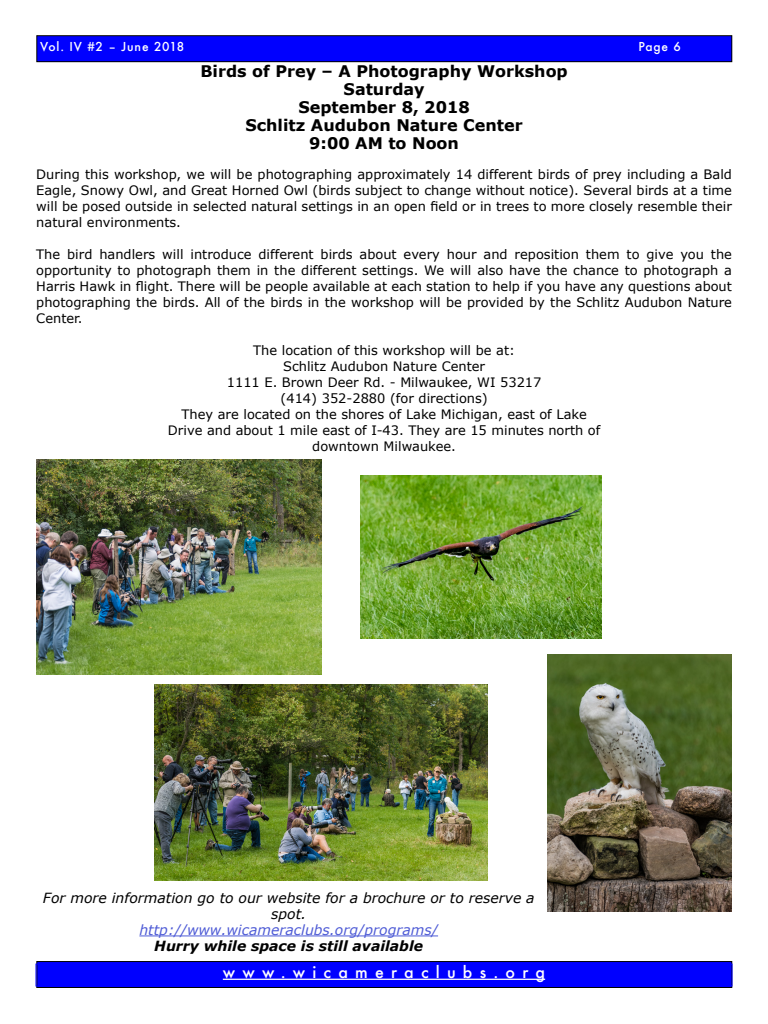
<style>
.page{position:relative;width:768px;height:1024px;background:#fff}
.page>*{position:absolute;margin:0;border:0;box-sizing:border-box;transform-origin:0 0}
.t1{font:700 16px/18px "Verdana";color:#000;text-align:center}
.t2{font:500 16px "Futura";letter-spacing:.45em;color:#fff}
.t3{font:italic 14px/16px "Verdana";color:#000;text-align:center}
.t4{font:italic 14px "Verdana";color:#4f5cd6}
.t5{font:italic 700 14px "Verdana";color:#000}
.t6{font:13px/16px "Verdana";color:#000;text-align:justify}
.t7{font:500 12px "Futura";letter-spacing:.07em;color:#fff}
</style>
<div class="page">
<div style="left:37px;top:962px;width:695px;height:26px;background:#00f"></div>
<div style="left:36px;top:961px;width:696px;height:27px;border:1px solid #000"></div>
<hr style="left:223px;top:979px;width:322px;height:1px;background:#fff">
<div style="left:37px;top:36px;width:695px;height:26px;background:#00f"></div>
<div style="left:36px;top:35px;width:696px;height:27px;border:1px solid #000"></div>
<img style="left:36px;top:459px;width:285px;height:216px">
<img style="left:360px;top:475px;width:242px;height:163px">
<img style="left:155px;top:685px;width:332px;height:195px">
<img style="left:547px;top:654px;width:185px;height:257px">
<hr style="left:139px;top:936px;width:299px;height:1px;background:#4f5cd6">
<p class="t7" style="left:40px;top:38px;width:146px">Vol. IV #2 – June 2018</p>
<p class="t7" style="left:639px;top:38px;width:44px">Page 6</p>
<p class="t1" style="left:200px;top:62px;width:369px">Birds of Prey – A Photography Workshop<br>Saturday<br>September 8, 2018<br>Schlitz Audubon Nature Center<br>9:00 AM to Noon</p>
<p class="t6" style="left:36px;top:166px;width:697px">During this workshop, we will be photographing approximately 14 different birds of prey including a Bald Eagle, Snowy Owl, and Great Horned Owl (birds subject to change without notice). Several birds at a time will be posed outside in selected natural settings in an open field or in trees to more closely resemble their natural environments.</p>
<p class="t6" style="left:36px;top:246px;width:697px">The bird handlers will introduce different birds about every hour and reposition them to give you the opportunity to photograph them in the different settings. We will also have the chance to photograph a Harris Hawk in flight. There will be people available at each station to help if you have any questions about photographing the birds. All of the birds in the workshop will be provided by the Schlitz Audubon Nature Center.</p>
<p class="t6" style="left:168px;top:342px;width:434px;text-align:center">The location of this workshop will be at:<br>Schlitz Audubon Nature Center<br>1111 E. Brown Deer Rd. - Milwaukee, WI 53217<br>(414) 352-2880 (for directions)<br>They are located on the shores of Lake Michigan, east of Lake Drive and about 1 mile east of I-43. They are 15 minutes north of downtown Milwaukee.</p>
<p class="t3" style="left:43px;top:889px;width:493px">For more information go to our website for a brochure or to reserve a spot.</p>
<p class="t4" style="left:139px;top:921px;width:300px">http://www.wicameraclubs.org/programs/</p>
<p class="t5" style="left:154px;top:937px;width:270px">Hurry while space is still available</p>
<p class="t2" style="left:223px;top:961px;width:324px">www.wicameraclubs.org</p>
</div>
